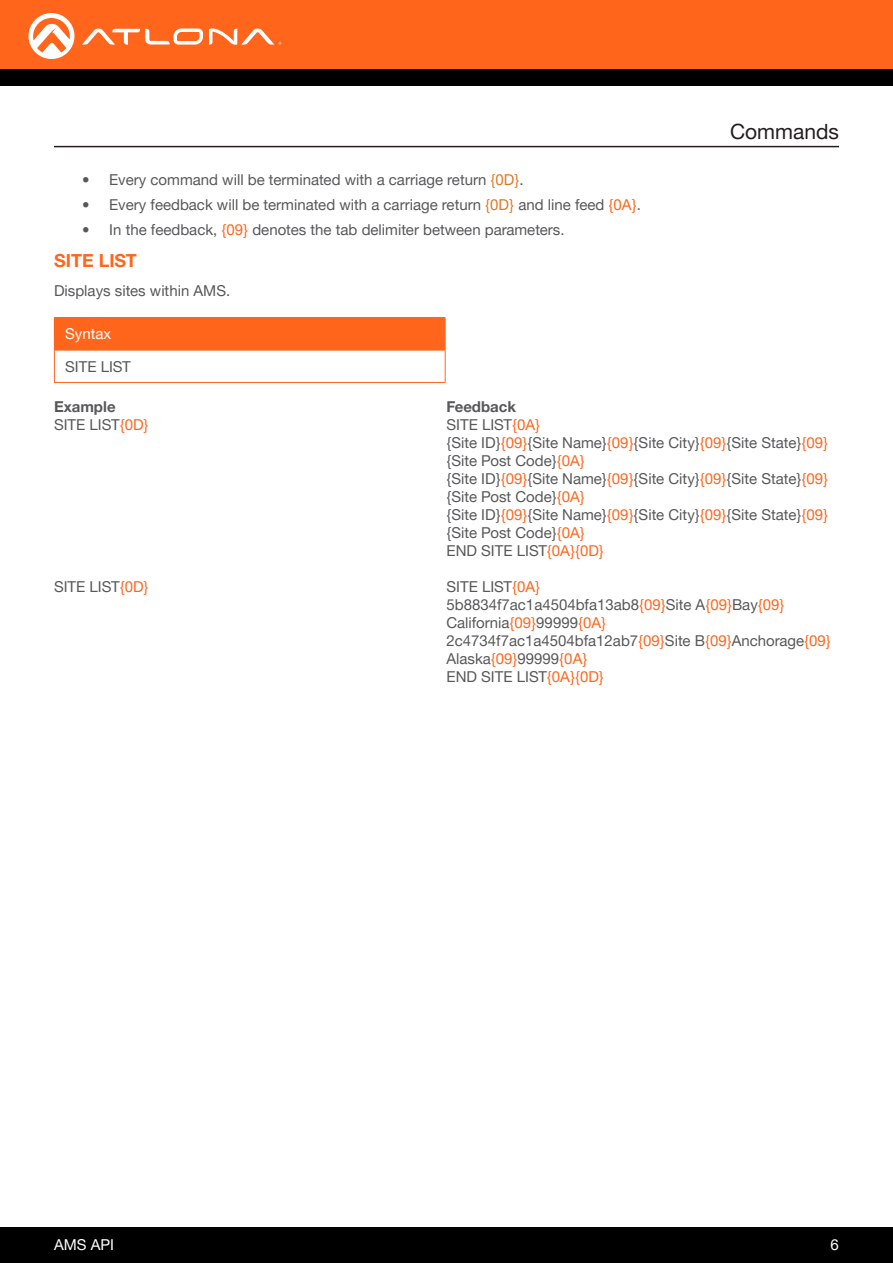
<style>
.page{position:relative;width:893px;height:1263px;background:#fff}
.page>*{position:absolute;margin:0;border:0;box-sizing:border-box;transform-origin:0 0}
.Paragraph_Style_2{font:21px "Helvetica Neue LTW1 G";color:#231f20}
.Command{font:700 18px "Helvetica Neue LTW1 G";color:#ff661c}
.General_Text{font:15px/18px "Helvetica Neue LTW1 G";color:#57585a}
.Callout_descriptions{font:15px "Helvetica Neue LTW1 G";color:#57585a}
.General_Bold_Text{font:700 15px "Helvetica Neue LTW1 G";color:#57585a}
.t1{font:15px "Helvetica Neue LTW1 G";color:#fff}
.Numbered_Steps{font:15px "Helvetica Neue LTW1 G";color:#57585a}
.s1{color:#e07823}
.s2{color:#ff661c}
</style>
<div class="page">
<div style="left:0;top:1227px;width:893px;height:36px;background:#000"></div>
<div style="left:0;top:0;width:893px;height:69px;background:#ff661c"></div>
<div style="left:0;top:69px;width:893px;height:16px;background:#000"></div>
<svg style="left:82px;top:29px;width:121px;height:16px"></svg>
<svg style="left:209px;top:28px;width:72px;height:17px"></svg>
<svg style="left:29px;top:13px;width:45px;height:46px"></svg>
<hr style="left:54px;top:146px;width:785px;height:1px;background:#231f20">
<div style="left:54px;top:318px;width:391px;height:32px;background:#ff661c"></div>
<hr style="left:54px;top:317px;width:392px;height:1px;background:#ff661c">
<hr style="left:445px;top:318px;width:1px;height:32px;background:#ff661c">
<hr style="left:54px;top:350px;width:1px;height:32px;background:#ff661c">
<hr style="left:55px;top:350px;width:390px;height:1px;background:#ff661c">
<hr style="left:445px;top:350px;width:1px;height:32px;background:#ff661c">
<hr style="left:54px;top:382px;width:392px;height:1px;background:#ff661c">
<p class="General_Text" style="left:82px;top:171px;width:443px">• Every command will be terminated with a carriage return <span class="s1">{0D}</span>.</p>
<p class="General_Text" style="left:82px;top:195px;width:560px">• Every feedback will be terminated with a carriage return <span class="s1">{0D}</span> and line feed <span class="s2">{0A}</span>.</p>
<p class="General_Text" style="left:82px;top:220px;width:484px">• In the feedback, <span class="s2">{09}</span> denotes the tab delimiter between parameters.</p>
<p class="Command" style="left:54px;top:250px;width:84px">SITE LIST</p>
<p class="Callout_descriptions" style="left:54px;top:281px;width:178px">Displays sites within AMS.</p>
<p class="t1" style="left:65px;top:325px;width:48px">Syntax</p>
<p class="Numbered_Steps" style="left:65px;top:357px;width:67px">SITE LIST</p>
<p class="Paragraph_Style_2" style="left:730px;top:119px;width:110px">Commands</p>
<p class="General_Bold_Text" style="left:54px;top:397px;width:63px">Example</p>
<p class="General_Text" style="left:54px;top:415px;width:96px">SITE LIST<span class="s2">{0D}</span></p>
<p class="General_Text" style="left:54px;top:577px;width:96px">SITE LIST<span class="s2">{0D}</span></p>
<p class="General_Bold_Text" style="left:446px;top:397px;width:71px">Feedback</p>
<p class="General_Text" style="left:446px;top:415px;width:95px">SITE LIST<span class="s2">{0A}</span></p>
<p class="General_Text" style="left:446px;top:433px;width:383px">{Site ID}<span class="s2">{09}</span>{Site Name}<span class="s2">{09}</span>{Site City}<span class="s2">{09}</span>{Site State}<span class="s2">{09} </span>{Site Post Code}<span class="s2">{0A}</span></p>
<p class="General_Text" style="left:446px;top:469px;width:383px">{Site ID}<span class="s2">{09}</span>{Site Name}<span class="s2">{09}</span>{Site City}<span class="s2">{09}</span>{Site State}<span class="s2">{09} </span>{Site Post Code}<span class="s2">{0A}</span></p>
<p class="General_Text" style="left:446px;top:505px;width:383px">{Site ID}<span class="s2">{09}</span>{Site Name}<span class="s2">{09}</span>{Site City}<span class="s2">{09}</span>{Site State}<span class="s2">{09} </span>{Site Post Code}<span class="s2">{0A}</span></p>
<p class="General_Text" style="left:446px;top:541px;width:159px">END SITE LIST<span class="s2">{0A}{0D}</span></p>
<p class="General_Text" style="left:446px;top:577px;width:95px">SITE LIST<span class="s2">{0A}</span></p>
<p class="General_Text" style="left:446px;top:595px;width:339px">5b8834f7ac1a4504bfa13ab8<span class="s2">{09}</span>Site A<span class="s2">{09}</span>Bay<span class="s2">{09}<br></span>California<span class="s2">{09}</span>99999<span class="s2">{0A}</span></p>
<p class="General_Text" style="left:446px;top:631px;width:386px">2c4734f7ac1a4504bfa12ab7<span class="s2">{09}</span>Site B<span class="s2">{09}</span>Anchorage<span class="s2">{09}<br></span>Alaska<span class="s2">{09}</span>99999<span class="s2">{0A}</span></p>
<p class="General_Text" style="left:446px;top:667px;width:159px">END SITE LIST<span class="s2">{0A}{0D}</span></p>
<p class="t1" style="left:54px;top:1235px;width:61px">AMS API</p>
<p class="t1" style="left:831px;top:1235px;width:10px">6</p>
</div>
